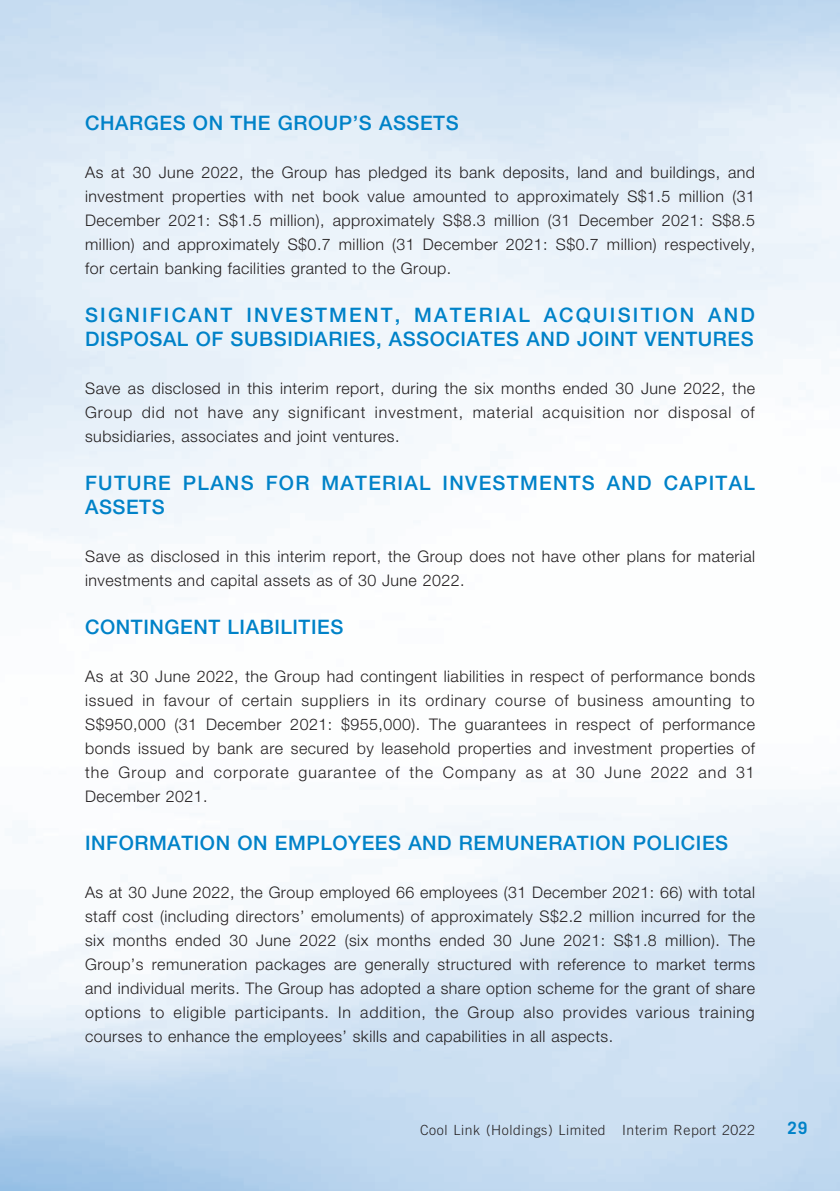
<style>
.page{position:relative;width:840px;height:1191px;background:#fff}
.page>*{position:absolute;margin:0;border:0;box-sizing:border-box;transform-origin:0 0}
.t1{font:500 20px/24px "Helvetica Neue LT Std";letter-spacing:.03em;color:#0082c8}
.t2{font:500 20px/24px "Helvetica Neue LT Std";letter-spacing:.065em;color:#0082c8}
.t3{font:700 17px "Trade Gothic LT Std";color:#0082c8}
.t4{font:300 16px/24px "Helvetica Neue LT Std";letter-spacing:.03em;color:#231f20;text-align:justify}
.t5{font:300 14px "Trade Gothic LT Std";letter-spacing:.04em;color:#231f20}
</style>
<div class="page">
<p class="t1" style="left:85px;top:111px;width:375px">CHARGES ON THE GROUP’S ASSETS</p>
<p class="t4" style="left:85px;top:160px;width:671px">As at 30 June 2022, the Group has pledged its bank deposits, land and buildings, and investment properties with net book value amounted to approximately S$1.5 million (31<br>December 2021: S$1.5 million), approximately S$8.3 million (31 December 2021: S$8.5 million) and approximately S$0.7 million (31 December 2021: S$0.7 million) respectively, for certain banking facilities granted to the Group.</p>
<p class="t1" style="left:85px;top:303px;width:671px">SIGNIFICANT INVESTMENT, MATERIAL ACQUISITION AND<br>DISPOSAL OF SUBSIDIARIES, ASSOCIATES AND JOINT VENTURES</p>
<p class="t4" style="left:85px;top:376px;width:671px">Save as disclosed in this interim report, during the six months ended 30 June 2022, the Group did not have any significant investment, material acquisition nor disposal of subsidiaries, associates and joint ventures.</p>
<p class="t2" style="left:85px;top:471px;width:671px">FUTURE PLANS FOR MATERIAL INVESTMENTS AND CAPITAL<br>ASSETS</p>
<p class="t4" style="left:85px;top:544px;width:671px">Save as disclosed in this interim report, the Group does not have other plans for material investments and capital assets as of 30 June 2022.</p>
<p class="t1" style="left:85px;top:615px;width:259px">CONTINGENT LIABILITIES</p>
<p class="t4" style="left:85px;top:664px;width:671px">As at 30 June 2022, the Group had contingent liabilities in respect of performance bonds issued in favour of certain suppliers in its ordinary course of business amounting to S$950,000 (31 December 2021: $955,000). The guarantees in respect of performance bonds issued by bank are secured by leasehold properties and investment properties of the Group and corporate guarantee of the Company as at 30 June 2022 and 31<br>December 2021.</p>
<p class="t1" style="left:85px;top:831px;width:644px">INFORMATION ON EMPLOYEES AND REMUNERATION POLICIES</p>
<p class="t4" style="left:85px;top:880px;width:671px">As at 30 June 2022, the Group employed 66 employees (31 December 2021: 66) with total staff cost (including directors’ emoluments) of approximately S$2.2 million incurred for the six months ended 30 June 2022 (six months ended 30 June 2021: S$1.8 million). The Group’s remuneration packages are generally structured with reference to market terms and individual merits. The Group has adopted a share option scheme for the grant of share options to eligible participants. In addition, the Group also provides various training courses to enhance the employees’ skills and capabilities in all aspects.</p>
<p class="t5" style="left:420px;top:1121px;width:336px">Cool Link (Holdings) Limited Interim Report 2022</p>
<p class="t3" style="left:787px;top:1117px;width:21px">29</p>
</div>
